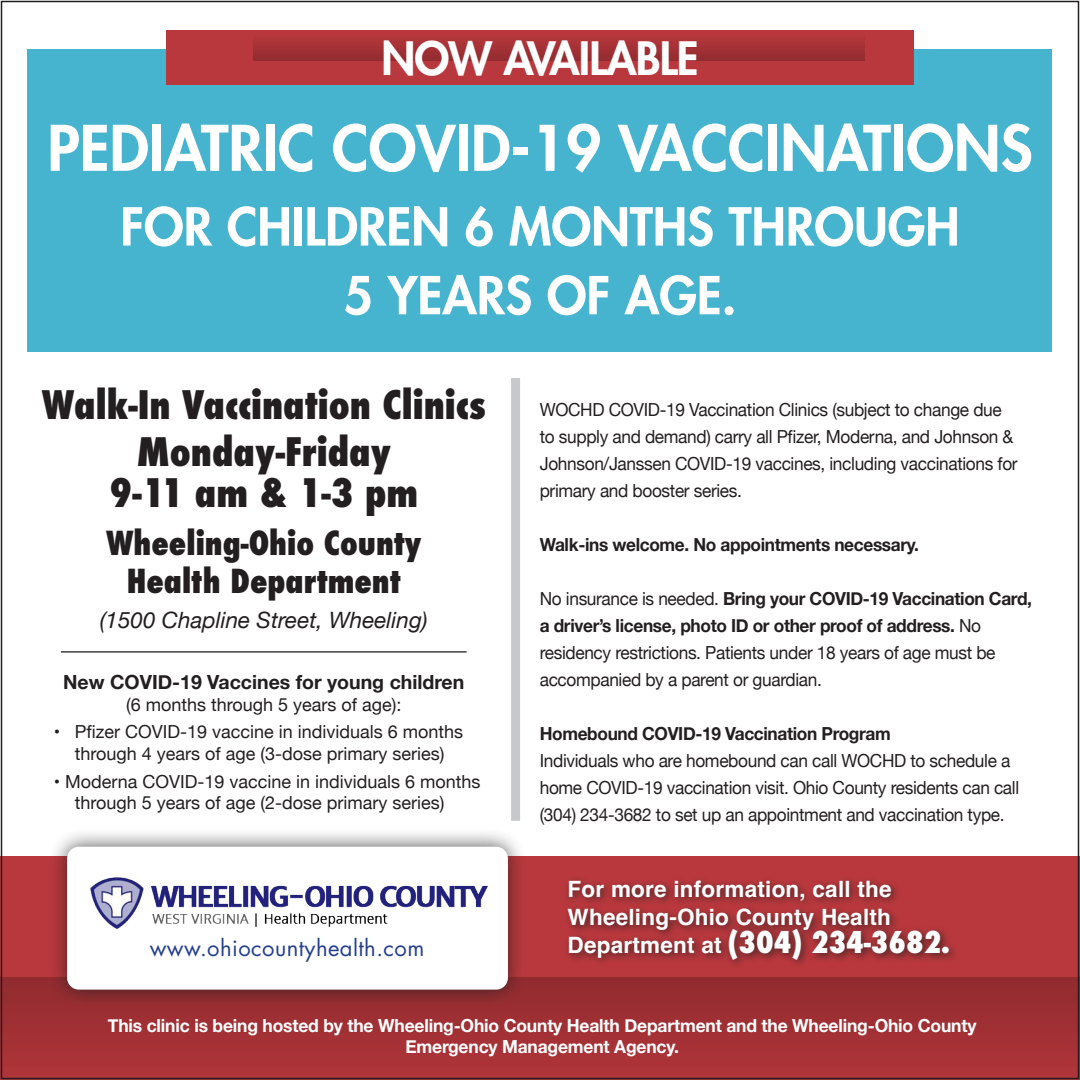
<style>
.page{position:relative;width:1080px;height:1080px;background:#fff}
.page>*{position:absolute;margin:0;border:0;box-sizing:border-box;transform-origin:0 0}
.t1{font:800 61.05px "Futura";color:#fff}
.t2{font:800 50.85px/68.7px "Futura";color:#fff;text-align:center}
.t3{font:800 44.7px "Futura";letter-spacing:-.02em;color:#fff}
.t4{font:800 condensed 38.25px "Futura";color:#231f20}
.t5{font:800 condensed 32.25px "Futura";color:#231f20}
.t6{font:800 condensed 29.25px "Futura";color:#fff}
.t7{font:700 22.5px/27.8px "Helvetica";letter-spacing:.01em;color:#fff}
.t8{font:italic 22.5px "Helvetica Neue";color:#231f20}
.t9{font:22.05px "Futura";letter-spacing:.02em;color:#253f8e}
.t10{font:700 19.5px "Helvetica Neue";color:#231f20}
.t11{font:18px/27px "Helvetica Neue";letter-spacing:-.02em;color:#231f20;scale:.96 1}
.t12{font:18px/21.6px "Helvetica Neue";color:#231f20;text-align:center}
.t13{font:700 18px "Helvetica Neue";letter-spacing:-.02em;color:#231f20;scale:.96 1}
.t14{font:700 18px/21px "Helvetica Neue";letter-spacing:-.01em;color:#fff;text-align:center}
.s1{font-weight:400}
.s2{font-weight:700}
.s3{font-family:"Helvetica";font-weight:700;font-stretch:normal;font-size:22.5px}
</style>
<div class="page">
<div style="left:0;top:857px;width:1080px;height:223px;background:#b9383d"></div>
<div style="left:0;top:978px;width:1080px;height:102px;background:linear-gradient(to bottom,#962c30,#a53337)"></div>
<div style="left:563px;top:875px;width:396px;height:94px;background:#231f20;opacity:.75"></div>
<div style="left:48px;top:828px;width:479px;height:181px;background:#231f20;opacity:.75"></div>
<div style="left:67px;top:847px;width:441px;height:143px;background:#fff;border-radius:12px"></div>
<img style="left:90px;top:877px;width:398px;height:52px">
<div style="left:28px;top:50px;width:1024px;height:302px;background:#46b3cf"></div>
<div style="left:166px;top:30px;width:748px;height:55px;background:#b9383d"></div>
<div style="left:253px;top:34px;width:611px;height:26px;background:linear-gradient(to bottom,#b8383c,#952c30)"></div>
<div style="left:511px;top:378px;width:9px;height:443px;background:#c7c8ca"></div>
<hr style="left:61px;top:651px;width:406px;height:2px;background:#3e3e3f">
<p class="t3" style="left:381px;top:29px;width:319px">NOW AVAILABLE</p>
<p class="t1" style="left:47px;top:108px;width:987px">PEDIATRIC COVID-19 VACCINATIONS</p>
<p class="t2" style="left:120px;top:192px;width:841px">FOR CHILDREN 6 MONTHS THROUGH<br>5 YEARS OF AGE.</p>
<p class="t4" style="left:42px;top:378px;width:446px">Walk-In Vaccination Clinics</p>
<p class="t4" style="left:137px;top:426px;width:255px">Monday-Friday</p>
<p class="t4" style="left:109px;top:467px;width:311px">9-11 am &amp; 1-3 pm</p>
<p class="t5" style="left:106px;top:521px;width:317px">Wheeling-Ohio County</p>
<p class="t5" style="left:127px;top:559px;width:276px">Health Department</p>
<p class="t8" style="left:100px;top:604px;width:330px">(1500 Chapline Street, Wheeling)</p>
<p class="t10" style="left:63px;top:667px;width:403px">New COVID-19 Vaccines for young children</p>
<p class="t12" style="left:126px;top:695px;width:277px">(6 months through 5 years of age):</p>
<p class="t12" style="left:54px;top:722px;width:411px">• Pfizer COVID-19 vaccine in individuals 6 months through 4 years of age (3-dose primary series)</p>
<p class="t12" style="left:75px;top:771px;width:407px;text-align:left;text-indent:-21px">• Moderna COVID-19 vaccine in individuals 6 months through 5 years of age (2-dose primary series)</p>
<p class="t11" style="left:540px;top:397px;width:499px">WOCHD COVID-19 Vaccination Clinics (subject to change due to supply and demand) carry all Pfizer, Moderna, and Johnson &amp; Johnson/Janssen COVID-19 vaccines, including vaccinations for primary and booster series.</p>
<p class="t13" style="left:540px;top:530px;width:397px">Walk-ins welcome. No appointments necessary.</p>
<p class="t13" style="left:540px;top:584px;width:514px"><span class="s1">No insurance is needed.</span> Bring your COVID-19 Vaccination Card,</p>
<p class="t11" style="left:540px;top:613px;width:476px"><span class="s2">a driver’s license, photo ID or other proof of address.</span> No residency restrictions. Patients under 18 years of age must be accompanied by a parent or guardian.</p>
<p class="t13" style="left:540px;top:719px;width:367px">Homebound COVID-19 Vaccination Program</p>
<p class="t11" style="left:540px;top:748px;width:501px">Individuals who are homebound can call WOCHD to schedule a home COVID-19 vaccination visit. Ohio County residents can call (304) 234-3682 to set up an appointment and vaccination type.</p>
<p class="t7" style="left:568px;top:878px;width:326px">For more information, call the<br>Wheeling-Ohio County Health</p>
<p class="t9" style="left:150px;top:933px;width:276px">www.ohiocountyhealth.com</p>
<p class="t6" style="left:568px;top:922px;width:384px"><span class="s3">Department at</span> (304) 234-3682.</p>
<p class="t14" style="left:108px;top:1015px;width:870px">This clinic is being hosted by the Wheeling-Ohio County Health Department and the Wheeling-Ohio County<br>Emergency Management Agency.</p>
</div>
